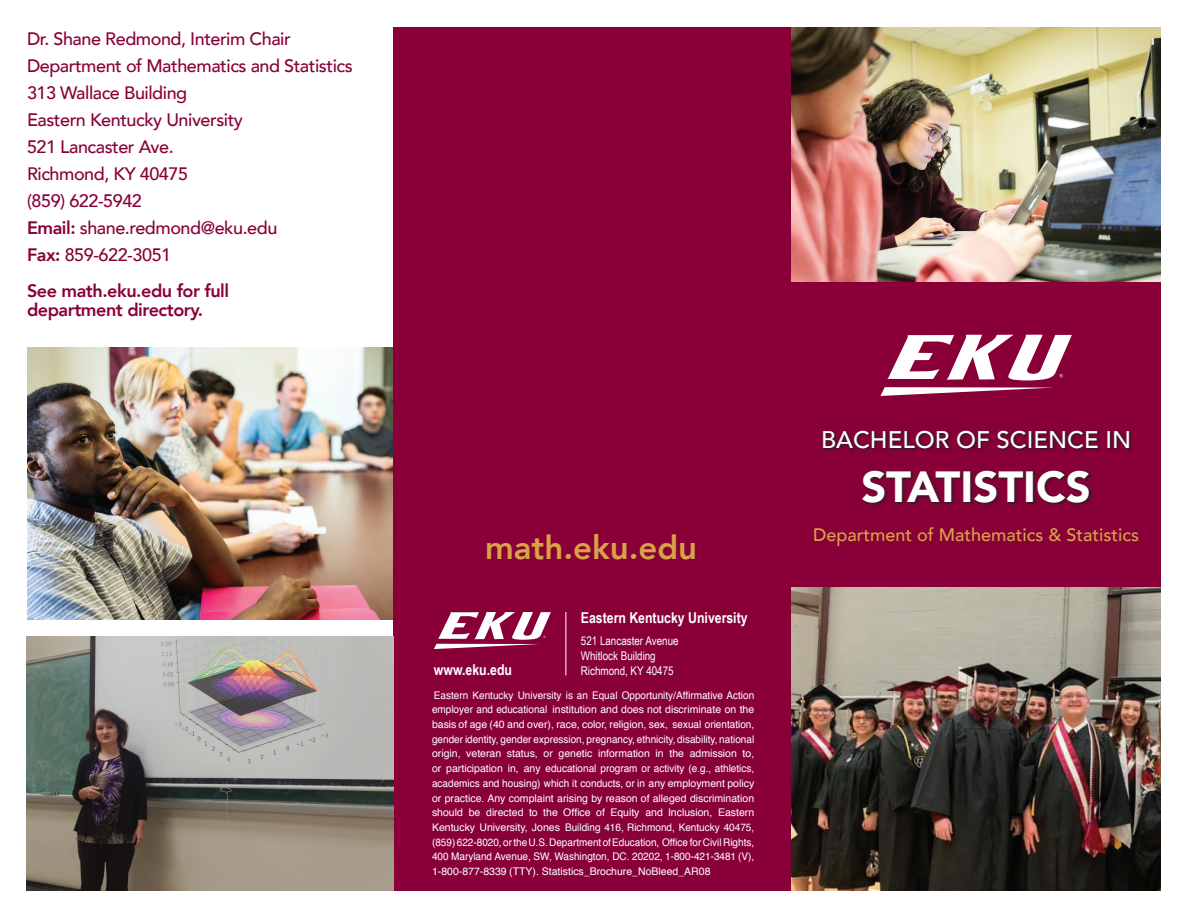
<style>
.page{position:relative;width:1188px;height:918px;background:#fff}
.page>*{position:absolute;margin:0;border:0;box-sizing:border-box;transform-origin:0 0}
.t1{font:900 43.5px "Avenir";color:#fff}
.t2{font:800 33px "Avenir";color:#d7a345}
.t3{font:500 24px "Avenir";color:#fff}
.t4{font:500 18px/27px "Avenir";letter-spacing:-.025em;color:#890039}
.t5{font:800 18px/19.5px "Avenir";letter-spacing:-.025em;color:#890039}
.t6{font:500 18px "Avenir";color:#d7a345}
.t7{font:700 15px "Arial Narrow";color:#fff}
.t8{font:12px/15px "Arial Narrow";color:#fff}
.t9{font:10.5px/14.7px "Helvetica";color:#fff;text-align:justify;scale:.95 1}
.s1{font-weight:800}
</style>
<div class="page">
<div style="left:393px;top:27px;width:768px;height:864px;background:#890039"></div>
<hr style="left:566px;top:612px;width:1px;height:63px;background:#fff">
<svg style="left:434px;top:612px;width:117px;height:37px"></svg>
<svg style="left:880px;top:335px;width:192px;height:61px"></svg>
<img style="left:791px;top:27px;width:370px;height:255px">
<img style="left:27px;top:348px;width:366px;height:271px">
<img style="left:27px;top:636px;width:366px;height:255px">
<div style="left:821px;top:429px;width:312px;height:78px;background:#231f20;opacity:.8"></div>
<img style="left:791px;top:587px;width:370px;height:304px">
<p class="t4" style="left:27px;top:24px;width:327px">Dr. Shane Redmond, Interim Chair<br>Department of Mathematics and Statistics<br>313 Wallace Building<br>Eastern Kentucky University<br>521 Lancaster Ave.<br>Richmond, KY 40475<br>(859) 622-5942<br><span class="s1">Email:</span> shane.redmond@eku.edu<br><span class="s1">Fax:</span> 859-622-3051</p>
<h4 class="t5" style="left:27px;top:281px;width:204px">See math.eku.edu for full department directory.</h4>
<h1 class="t2" style="left:485px;top:521px;width:214px">math.eku.edu</h1>
<h5 class="t7" style="left:581px;top:606px;width:168px">Eastern Kentucky University</h5>
<p class="t8" style="left:581px;top:633px;width:99px">521 Lancaster Avenue<br>Whitlock Building</p>
<h5 class="t7" style="left:434px;top:659px;width:80px">www.eku.edu</h5>
<p class="t8" style="left:581px;top:663px;width:94px">Richmond, KY 40475</p>
<p class="t9" style="left:432px;top:688px;width:341px">Eastern Kentucky University is an Equal Opportunity/Affirmative Action employer and educational institution and does not discriminate on the basis of age (40 and over), race, color, religion, sex, sexual orientation, gender identity, gender expression, pregnancy, ethnicity, disability, national origin, veteran status, or genetic information in the admission to, or participation in, any educational program or activity (e.g., athletics, academics and housing) which it conducts, or in any employment policy or practice. Any complaint arising by reason of alleged discrimination should be directed to the Office of Equity and Inclusion, Eastern Kentucky University, Jones Building 416, Richmond, Kentucky 40475,</p>
<p class="t9" style="left:432px;top:835px;width:341px">(859) 622-8020, or the U.S. Department of Education, Office for Civil Rights, 400 Maryland Avenue, SW, Washington, DC. 20202, 1-800-421-3481 (V), 1-800-877-8339 (TTY). Statistics_Brochure_NoBleed_AR08</p>
<p class="t3" style="left:821px;top:419px;width:312px">BACHELOR OF SCIENCE IN</p>
<p class="t1" style="left:861px;top:449px;width:231px">STATISTICS</p>
<h4 class="t6" style="left:813px;top:519px;width:327px">Department of Mathematics &amp; Statistics</h4>
</div>
